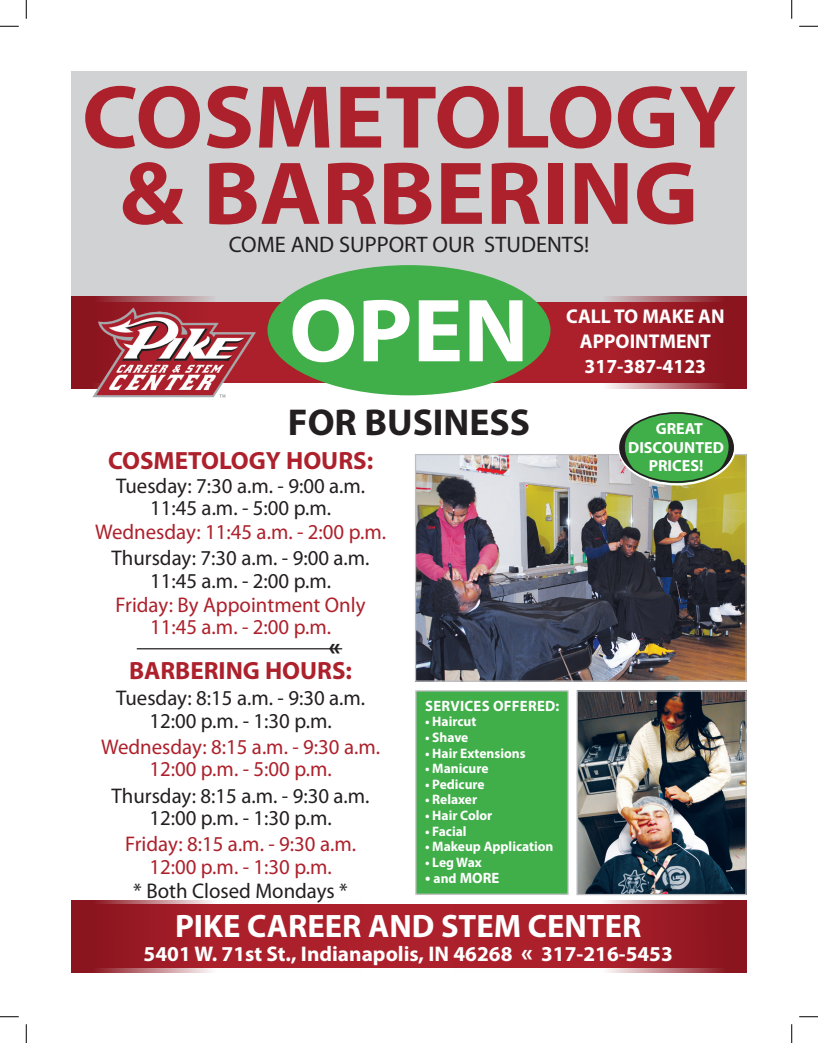
<style>
.page{position:relative;width:818px;height:1043px;background:#fff}
.page>*{position:absolute;margin:0;border:0;box-sizing:border-box;transform-origin:0 0}
.t1{font:700 90.38px "Myriad Pro";color:#fff;scale:1.05 1}
.t2{font:700 90px/76.2px "Myriad Pro";color:#ad212c;text-align:center;scale:1.05 1}
.t3{font:700 37.5px "Myriad Pro";color:#231f20}
.t4{font:700 32.5px "Myriad Pro";color:#fff}
.t5{font:700 25px "Myriad Pro";color:#ad212c}
.t6{font:700 25px "Myriad Pro";color:#231f20}
.t7{font:22.5px "Myriad Pro";color:#231f20}
.t8{font:21.25px/22.5px "Myriad Pro";color:#231f20;text-align:center}
.t9{font:21.25px/22.5px "Myriad Pro";color:#ad212c;text-align:center}
.t10{font:700 21.25px "Myriad Pro";color:#fff}
.t11{font:700 20px/25px "Myriad Pro";color:#fff;text-align:center}
.t12{font:700 16.12px/18.8px "Myriad Pro";color:#fff;text-align:center}
.t13{font:700 15px "Myriad Pro";letter-spacing:.02em;color:#fff}
.t14{font:700 13.75px "Myriad Pro";color:#fff}
.s1{font-size:16.25px}
.s2{font-size:13.75px}
.s3{font-size:25px}
</style>
<div class="page">
<div style="left:71px;top:904px;width:675px;height:63px;background:#ad212c"></div>
<svg style="left:454px;top:900px;width:292px;height:73px"></svg>
<svg style="left:71px;top:900px;width:293px;height:73px"></svg>
<hr style="left:137px;top:648px;width:205px;height:1px;background:#231f20">
<div style="left:71px;top:71px;width:675px;height:252px;background:#d1d2d4"></div>
<svg style="left:474px;top:295px;width:272px;height:93px;background:#a42f38"></svg>
<svg style="left:71px;top:296px;width:272px;height:92px"></svg>
<img style="left:84px;top:299px;width:174px;height:99px">
<div style="left:267px;top:265px;width:283px;height:130px;background:#40ae49;border-radius:50%"></div>
<div style="left:415px;top:690px;width:153px;height:204px;background:#40ae49;border:1px solid #bcbdc0"></div>
<img style="left:578px;top:692px;width:166px;height:201px">
<div style="left:576px;top:690px;width:170px;height:205px;border:1px solid #bcbdc0"></div>
<img style="left:417px;top:456px;width:327px;height:223px">
<div style="left:415px;top:454px;width:331px;height:227px;border:1px solid #bcbdc0"></div>
<svg style="left:619px;top:411px;width:115px;height:73px"></svg>
<div style="left:633px;top:417px;width:89px;height:62px;background:#40ae49;border-radius:50%"></div>
<div style="left:619px;top:412px;width:114px;height:71px;border:2px solid #231f20;border-radius:50%"></div>
<svg style="left:600px;top:424px;width:35px;height:47px"></svg>
<svg style="left:717px;top:424px;width:30px;height:47px"></svg>
<svg style="left:0;top:25px;width:19px;height:2px"></svg>
<svg style="left:799px;top:25px;width:19px;height:2px"></svg>
<svg style="left:0;top:1016px;width:19px;height:1px"></svg>
<svg style="left:799px;top:1016px;width:19px;height:1px"></svg>
<svg style="left:25px;top:0;width:2px;height:19px"></svg>
<svg style="left:25px;top:1024px;width:2px;height:18px"></svg>
<svg style="left:791px;top:0;width:1px;height:19px"></svg>
<svg style="left:791px;top:1024px;width:1px;height:18px"></svg>
<h2 class="t2" style="left:82px;top:76px;width:624px">COSMETOLOGY &amp; BARBERING</h2>
<p class="t7" style="left:229px;top:232px;width:362px">COME AND SUPPORT OUR STUDENTS!</p>
<h1 class="t1" style="left:289px;top:272px;width:230px">OPEN</h1>
<p class="t11" style="left:566px;top:303px;width:160px">CALL TO MAKE AN<br>APPOINTMENT<br>317-387-4123</p>
<h3 class="t3" style="left:288px;top:397px;width:244px">FOR BUSINESS</h3>
<p class="t5" style="left:108px;top:444px;width:267px">COSMETOLOGY HOURS:</p>
<p class="t8" style="left:116px;top:475px;width:251px">Tuesday: 7:30 a.m. - 9:00 a.m.<br>11:45 a.m. - 5:00 p.m.</p>
<p class="t9" style="left:95px;top:521px;width:292px">Wednesday: 11:45 a.m. - 2:00 p.m.</p>
<p class="t8" style="left:112px;top:547px;width:259px">Thursday: 7:30 a.m. - 9:00 a.m.<br>11:45 a.m. - 2:00 p.m.</p>
<p class="t9" style="left:115px;top:593px;width:251px">Friday: By Appointment Only<br>11:45 a.m. - 2:00 p.m.</p>
<p class="t6" style="left:329px;top:630px;width:13px">«</p>
<p class="t5" style="left:129px;top:654px;width:225px">BARBERING HOURS:</p>
<p class="t8" style="left:116px;top:687px;width:251px">Tuesday: 8:15 a.m. - 9:30 a.m.<br>12:00 p.m. - 1:30 p.m.</p>
<p class="t9" style="left:101px;top:736px;width:280px">Wednesday: 8:15 a.m. - 9:30 a.m.<br>12:00 p.m. - 5:00 p.m.</p>
<p class="t8" style="left:112px;top:784px;width:259px">Thursday: 8:15 a.m. - 9:30 a.m.<br>12:00 p.m. - 1:30 p.m.</p>
<p class="t9" style="left:125px;top:833px;width:232px">Friday: 8:15 a.m. - 9:30 a.m.<br>12:00 p.m. - 1:30 p.m.</p>
<p class="t8" style="left:133px;top:879px;width:216px">* Both Closed Mondays *</p>
<p class="t13" style="left:425px;top:695px;width:136px">SERVICES OFFERED:</p>
<p class="t14" style="left:425px;top:712px;width:53px">• Haircut</p>
<p class="t14" style="left:425px;top:728px;width:45px">• Shave</p>
<p class="t14" style="left:425px;top:744px;width:102px">• Hair Extensions</p>
<p class="t14" style="left:425px;top:759px;width:65px">• Manicure</p>
<p class="t14" style="left:425px;top:775px;width:61px">• Pedicure</p>
<p class="t14" style="left:425px;top:790px;width:54px">• Relaxer</p>
<p class="t14" style="left:425px;top:806px;width:69px">• Hair Color</p>
<p class="t14" style="left:425px;top:822px;width:43px">• Facial</p>
<p class="t14" style="left:425px;top:837px;width:130px">• Makeup Application</p>
<p class="t14" style="left:425px;top:853px;width:58px">• Leg Wax</p>
<p class="t13" style="left:425px;top:867px;width:76px"><span class="s1">•</span> <span class="s2">and</span> MORE</p>
<p class="t12" style="left:628px;top:418px;width:97px">GREAT<br>DISCOUNTED<br>PRICES!</p>
<h3 class="t4" style="left:175px;top:904px;width:468px">PIKE CAREER AND STEM CENTER</h3>
<p class="t10" style="left:144px;top:939px;width:530px">5401 W. 71st St., Indianapolis, IN 46268 <span class="s3">«</span> 317-216-5453</p>
</div>
